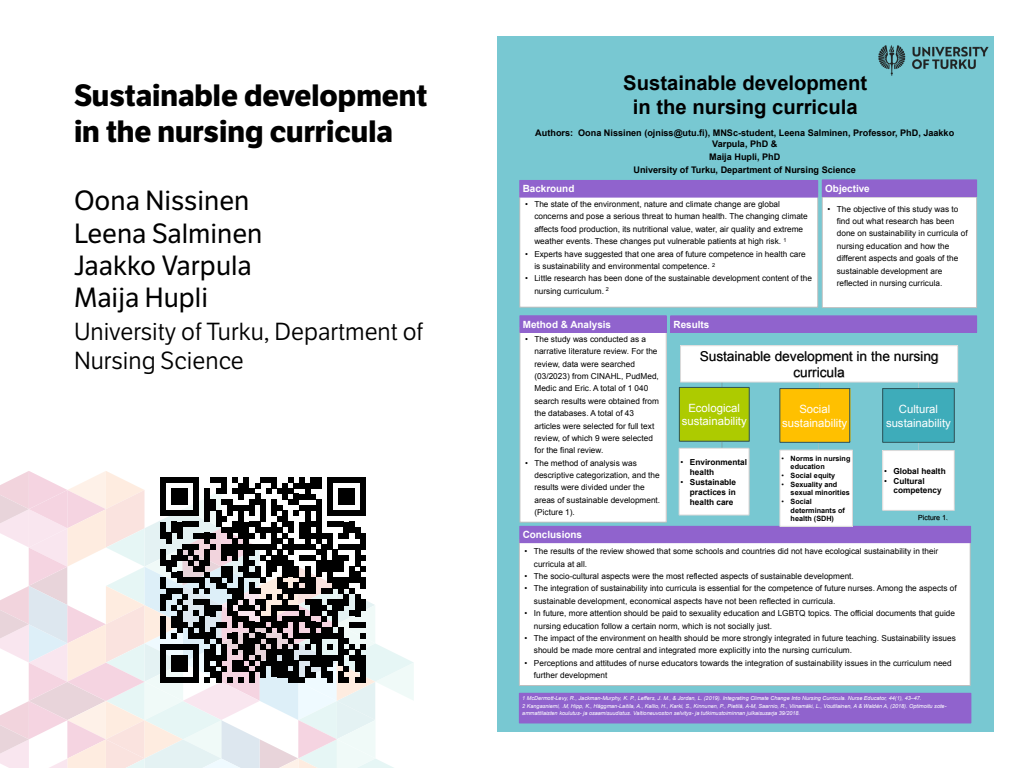
<style>
.page{position:relative;width:1024px;height:768px;background:#fff}
.page>*{position:absolute;margin:0;border:0;box-sizing:border-box;transform-origin:0 0}
.t1{font:700 30px/36px "LFT Etica";color:#000}
.t2{font:27px/32.4px "LFT Etica";color:#000}
.t3{font:24px/28px "LFT Etica Bk";color:#000}
.t4{font:700 20.2px/24.2px "Arial";color:#000;text-align:center}
.t5{font:13.6px/16.4px "Arial";color:#000;text-align:center}
.t6{font:11.4px "Arial";color:#fff}
.t7{font:11.3px/13.6px "Arial";color:#fff;text-align:center}
.t8{font:700 9.9px "Arial";color:#fff}
.t9{font:700 9.1px/10.9px "Arial";color:#000;text-align:center}
.t10{font:8.3px/12.4px "Arial";color:#000}
.t11{font:700 8.3px/9.9px "Arial";color:#000}
.t12{font:700 7.2px/8.7px "Arial";color:#000}
.t13{font:7px "Arial";color:#000}
.t14{font:italic 5.5px/7.9px "Arial";color:#fff}
.s1{font-weight:400}
</style>
<div class="page">
<div style="left:497px;top:36px;width:497px;height:696px;background:#78c8d2"></div>
<div style="left:519px;top:693px;width:452px;height:30px;background:#9063cd"></div>
<div style="left:822px;top:197px;width:155px;height:111px;background:#fff"></div>
<div style="left:822px;top:197px;width:155px;height:111px;border:1px solid #bfbfbf"></div>
<div style="left:822px;top:180px;width:155px;height:17px;background:#9063cd"></div>
<div style="left:520px;top:193px;width:298px;height:114px;background:#fff"></div>
<div style="left:520px;top:192px;width:298px;height:115px;border:1px solid #bfbfbf"></div>
<div style="left:520px;top:180px;width:298px;height:17px;background:#9063cd"></div>
<div style="left:520px;top:327px;width:146px;height:195px;background:#fff"></div>
<div style="left:520px;top:327px;width:146px;height:195px;border:1px solid #bfbfbf"></div>
<div style="left:520px;top:316px;width:146px;height:16px;background:#9063cd"></div>
<img style="left:679px;top:382px;width:277px;height:144px">
<div style="left:671px;top:316px;width:306px;height:16px;background:#9063cd"></div>
<div style="left:671px;top:316px;width:306px;height:17px;border:1px solid #9063cd"></div>
<div style="left:519px;top:540px;width:451px;height:146px;background:#fff"></div>
<div style="left:519px;top:540px;width:451px;height:146px;border:1px solid #bfbfbf"></div>
<div style="left:520px;top:526px;width:451px;height:17px;background:#9063cd"></div>
<img style="left:878px;top:45px;width:111px;height:31px">
<div style="left:681px;top:346px;width:277px;height:36px;background:#fff"></div>
<div style="left:680px;top:345px;width:278px;height:37px;border:1px solid #d9d9d9"></div>
<img style="left:691px;top:345px;width:71px;height:17px">
<img style="left:762px;top:345px;width:4px;height:16px">
<img style="left:766px;top:345px;width:78px;height:17px">
<img style="left:844px;top:345px;width:4px;height:14px">
<img style="left:848px;top:345px;width:37px;height:17px">
<img style="left:885px;top:345px;width:45px;height:17px">
<img style="left:930px;top:345px;width:21px;height:19px">
<img style="left:785px;top:359px;width:69px;height:30px">
<div style="left:679px;top:387px;width:70px;height:54px;background:#adcb00"></div>
<div style="left:679px;top:387px;width:70px;height:54px;border:1px solid #2f5358"></div>
<div style="left:780px;top:389px;width:70px;height:53px;background:#ffc000"></div>
<div style="left:780px;top:388px;width:70px;height:55px;border:1px solid #2f5358"></div>
<div style="left:883px;top:389px;width:71px;height:53px;background:#3eacba"></div>
<div style="left:882px;top:388px;width:73px;height:55px;border:1px solid #2f5358"></div>
<div style="left:679px;top:448px;width:70px;height:67px;background:#fff"></div>
<div style="left:679px;top:448px;width:70px;height:67px;border:1px solid #d9d9d9"></div>
<div style="left:780px;top:450px;width:72px;height:76px;background:#fff"></div>
<div style="left:780px;top:450px;width:73px;height:77px;border:1px solid #d9d9d9"></div>
<div style="left:883px;top:451px;width:71px;height:59px;background:#fff"></div>
<div style="left:882px;top:450px;width:73px;height:61px;border:1px solid #d9d9d9"></div>
<img style="left:914px;top:511px;width:41px;height:15px">
<svg style="left:0;top:471px;width:414px;height:297px"></svg>
<div style="left:360px;top:655px;width:6px;height:28px;background:#000"></div>
<h1 class="t1" style="left:74px;top:78px;width:355px">Sustainable development in the nursing curricula</h1>
<h2 class="t2" style="left:74px;top:185px;width:190px">Oona Nissinen<br>Leena Salminen<br>Jaakko Varpula<br>Maija Hupli</h2>
<h3 class="t3" style="left:74px;top:319px;width:351px">University of Turku, Department of<br>Nursing Science</h3>
<h3 class="t4" style="left:623px;top:71px;width:246px">Sustainable development in the nursing curricula</h3>
<p class="t9" style="left:535px;top:127px;width:420px">Authors: Oona Nissinen (ojniss@utu.fi), MNSc-student, Leena Salminen, Professor, PhD, Jaakko<br>Varpula, PhD &amp;</p>
<p class="t9" style="left:633px;top:150px;width:224px;line-height:13.1px">Maija Hupli, PhD<br>University of Turku, Department of Nursing Science</p>
<p class="t8" style="left:523px;top:182px;width:53px">Backround</p>
<p class="t10" style="left:534px;top:198px;width:275px;text-indent:-9px">• The state of the environment, nature and climate change are global concerns and pose a serious threat to human health. The changing climate affects food production, its nutritional value, water, air quality and extreme weather events. These changes put vulnerable patients at high risk. <sup>1</sup></p>
<p class="t10" style="left:534px;top:247px;width:273px;text-indent:-9px">• Experts have suggested that one area of future competence in health care is sustainability and environmental competence. <sup>2</sup></p>
<p class="t10" style="left:534px;top:272px;width:279px;text-indent:-9px">• Little research has been done of the sustainable development content of the nursing curriculum. <sup>2</sup></p>
<p class="t8" style="left:523px;top:318px;width:90px">Method &amp; Analysis</p>
<p class="t8" style="left:674px;top:318px;width:37px">Results</p>
<p class="t8" style="left:825px;top:182px;width:46px">Objective</p>
<p class="t10" style="left:837px;top:203px;width:132px;text-indent:-9px">• The objective of this study was to find out what research has been done on sustainability in curricula of nursing education and how the different aspects and goals of the sustainable development are reflected in nursing curricula.</p>
<p class="t10" style="left:534px;top:333px;width:126px;text-indent:-9px">• The study was conducted as a narrative literature review. For the review, data were searched (03/2023) from CINAHL, PudMed,<br>Medic and Eric. A total of 1 040 search results were obtained from the databases. A total of 43 articles were selected for full text review, of which 9 were selected for the final review.</p>
<p class="t10" style="left:534px;top:457px;width:127px;text-indent:-9px">• The method of analysis was descriptive categorization, and the results were divided under the areas of sustainable development. (Picture 1).</p>
<p class="t8" style="left:523px;top:528px;width:61px">Conclusions</p>
<h3 class="t5" style="left:700px;top:348px;width:240px">Sustainable development in the nursing curricula</h3>
<h3 class="t7" style="left:682px;top:401px;width:66px">Ecological sustainability</h3>
<h3 class="t7" style="left:799px;top:402px;width:32px">Social</h3>
<h3 class="t7" style="left:899px;top:402px;width:41px">Cultural</h3>
<h3 class="t6" style="left:886px;top:415px;width:67px">sustainability</h3>
<h3 class="t6" style="left:782px;top:415px;width:67px">sustainability</h3>
<p class="t11" style="left:690px;top:457px;width:59px;text-indent:-9px"><span class="s1">•</span> Environmental health</p>
<p class="t11" style="left:690px;top:477px;width:48px;text-align:justify;text-indent:-9px"><span class="s1">•</span> Sustainable practices in health care</p>
<p class="t12" style="left:791px;top:454px;width:61px;text-indent:-9px"><span class="s1">•</span> Norms in nursing education</p>
<p class="t12" style="left:781px;top:471px;width:55px"><span class="s1">•</span> Social equity</p>
<p class="t12" style="left:791px;top:480px;width:61px;text-indent:-9px"><span class="s1">•</span> Sexuality and sexual minorities</p>
<p class="t12" style="left:791px;top:497px;width:56px;text-indent:-9px"><span class="s1">•</span> Social determinants of health (SDH)</p>
<p class="t11" style="left:884px;top:466px;width:63px"><span class="s1">•</span> Global health</p>
<p class="t11" style="left:893px;top:476px;width:50px;text-indent:-9px"><span class="s1">•</span> Cultural competency</p>
<p class="t13" style="left:918px;top:513px;width:31px">Picture 1.</p>
<p class="t10" style="left:534px;top:545px;width:406px;text-indent:-9px">• The results of the review showed that some schools and countries did not have ecological sustainability in their curricula at all.</p>
<p class="t10" style="left:525px;top:570px;width:331px">• The socio-cultural aspects were the most reflected aspects of sustainable development.</p>
<p class="t10" style="left:534px;top:582px;width:424px;text-indent:-9px">• The integration of sustainability into curricula is essential for the competence of future nurses. Among the aspects of sustainable development, economical aspects have not been reflected in curricula.</p>
<p class="t10" style="left:534px;top:607px;width:423px;text-indent:-9px">• In future, more attention should be paid to sexuality education and LGBTQ topics. The official documents that guide nursing education follow a certain norm, which is not socially just.</p>
<p class="t10" style="left:534px;top:632px;width:423px;text-indent:-9px">• The impact of the environment on health should be more strongly integrated in future teaching. Sustainability issues should be made more central and integrated more explicitly into the nursing curriculum.</p>
<p class="t10" style="left:534px;top:657px;width:419px;text-indent:-9px">• Perceptions and attitudes of nurse educators towards the integration of sustainability issues in the curriculum need further development</p>
<p class="t14" style="left:522px;top:695px;width:426px">1 McDermott-Levy, R., Jackman-Murphy, K. P., Leffers, J. M., &amp; Jordan, L. (2019). Integrating Climate Change Into Nursing Curricula. Nurse Educator, 44(1), 43–47.<br>2 Kangasniemi, .M, Hipp, K., Häggman-Laitila, A., Kallio, H., Karki, S., Kinnunen, P., Pietilä, A-M, Saarnio, R., Viinamäki, L., Voutilainen, A &amp; Waldén A, (2018). Optimoitu sote-</p>
<p class="t14" style="left:522px;top:709px;width:279px">ammattilaisten koulutus- ja osaamisuudistus. Valtioneuvoston selvitys- ja tutkimustoiminnan julkaisusarja 39/2018.</p>
</div>
